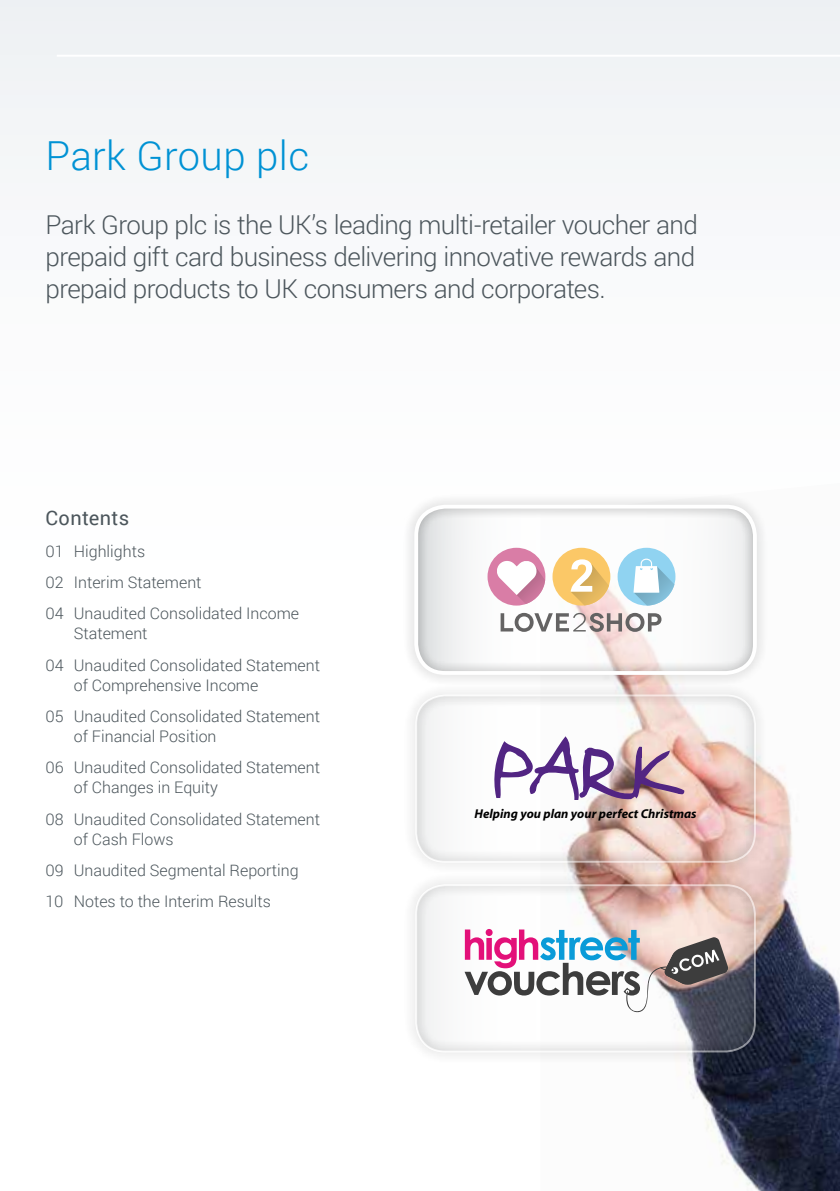
<style>
.page{position:relative;width:840px;height:1191px;background:#fff}
.page>*{position:absolute;margin:0;border:0;box-sizing:border-box;transform-origin:0 0}
.t1{font:300 40px "Roboto";letter-spacing:.01em;color:#0092d4}
.t2{font:300 26px/32px "Roboto";letter-spacing:-.025em;color:#4c565c;text-align:justify}
.t3{font:20px "Roboto";letter-spacing:.015em;color:#4c565c}
.t4{font:300 16px/31.4px "Roboto";color:#4c565c}
.t5{font:italic 700 12.8px "Myriad";color:#000}
</style>
<div class="page">
<div style="left:0;top:0;width:839px;height:1191px;background:linear-gradient(to right,#fdfdfe,#f6f7f9)"></div>
<hr style="left:57px;top:55px;width:782px;height:2px;background:#fff">
<img style="left:540px;top:482px;width:299px;height:709px">
<div style="left:402px;top:493px;width:365px;height:193px;background:#000;opacity:.3"></div>
<div style="left:414px;top:505px;width:342px;height:170px;border:4px solid #fff;border-radius:29px"></div>
<div style="left:487px;top:548px;width:58px;height:57px;background:#d97da6;border-radius:50%"></div>
<svg style="left:495px;top:560px;width:50px;height:44px"></svg>
<div style="left:552px;top:548px;width:58px;height:57px;background:#fbc867;border-radius:50%"></div>
<svg style="left:570px;top:559px;width:38px;height:47px"></svg>
<svg style="left:500px;top:613px;width:161px;height:19px"></svg>
<div style="left:617px;top:548px;width:58px;height:57px;background:#90d3f1;border-radius:50%"></div>
<svg style="left:633px;top:558px;width:41px;height:47px"></svg>
<div style="left:403px;top:683px;width:364px;height:191px;background:#000;opacity:.8"></div>
<div style="left:415px;top:694px;width:340px;height:168px;border:2px solid #fff;border-radius:29px"></div>
<svg style="left:492px;top:736px;width:192px;height:65px"></svg>
<div style="left:403px;top:872px;width:364px;height:192px;background:#000;opacity:.8"></div>
<div style="left:415px;top:884px;width:340px;height:168px;border:2px solid #fff;border-radius:29px"></div>
<svg style="left:464px;top:929px;width:264px;height:83px"></svg>
<h1 class="t1" style="left:45px;top:128px;width:265px">Park Group plc</h1>
<h2 class="t2" style="left:45px;top:208px;width:653px">Park Group plc is the UK’s leading multi-retailer voucher and prepaid gift card business delivering innovative rewards and prepaid products to UK consumers and corporates.</h2>
<p class="t3" style="left:45px;top:504px;width:85px">Contents</p>
<p class="t4" style="left:45px;top:534px;width:255px">01 Highlights<br>02 Interim Statement<br>04 Unaudited Consolidated Income</p>
<p class="t4" style="left:45px;top:617px;width:276px;text-indent:28px">Statement<br>04 Unaudited Consolidated Statement</p>
<p class="t4" style="left:45px;top:668px;width:276px;text-indent:28px">of Comprehensive Income<br>05 Unaudited Consolidated Statement</p>
<p class="t4" style="left:45px;top:720px;width:276px;text-indent:28px">of Financial Position<br>06 Unaudited Consolidated Statement</p>
<p class="t4" style="left:45px;top:771px;width:276px;text-indent:28px">of Changes in Equity<br>08 Unaudited Consolidated Statement</p>
<p class="t4" style="left:45px;top:822px;width:254px;text-indent:28px">of Cash Flows<br>09 Unaudited Segmental Reporting<br>10 Notes to the Interim Results</p>
<p class="t5" style="left:474px;top:806px;width:223px">Helping you plan your perfect Christmas</p>
</div>
